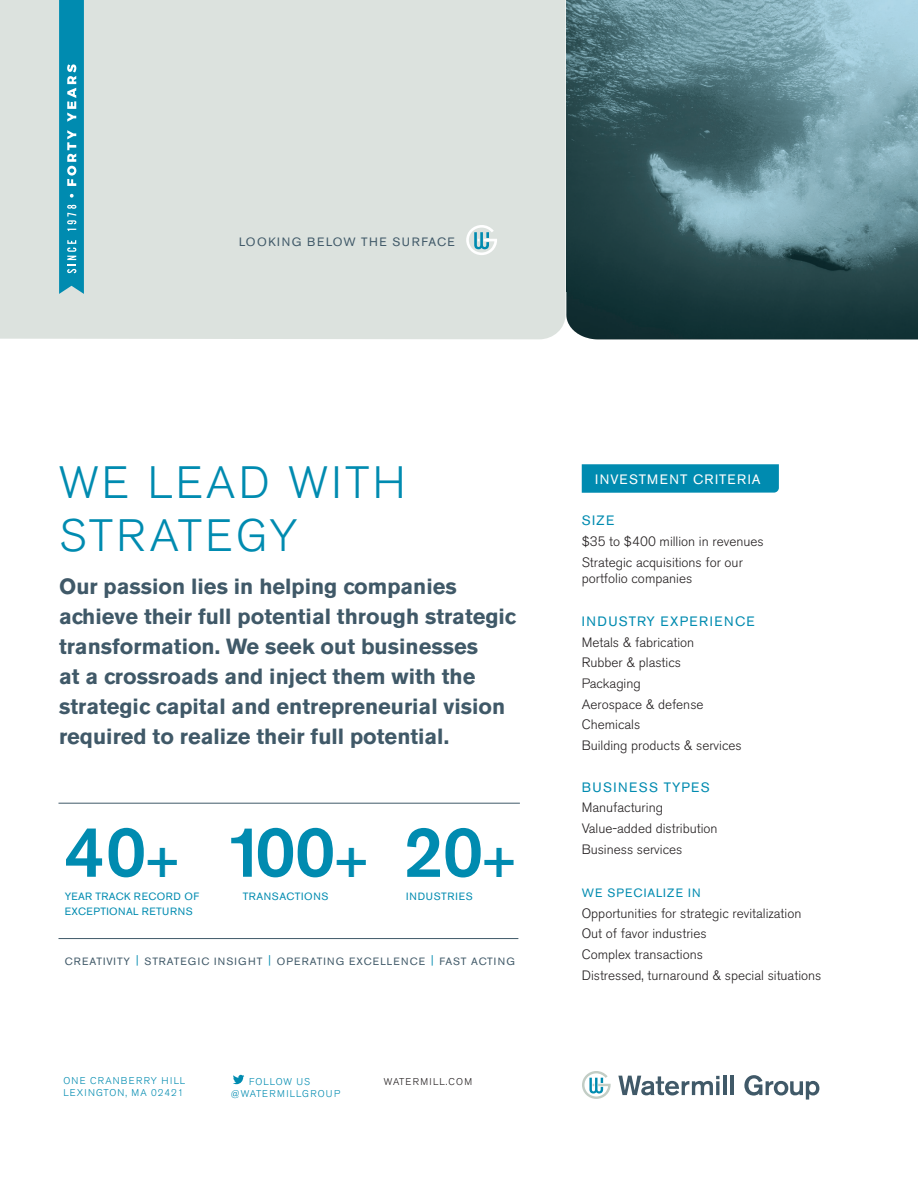
<style>
.page{position:relative;width:918px;height:1188px;background:#fff}
.page>*{position:absolute;margin:0;border:0;box-sizing:border-box;transform-origin:0 0}
.t1{font:500 71.25px "Akzidenz Grotesk BE";letter-spacing:-.005em;color:#008bb0}
.t2{font:300 45px/52.5px "Akzidenz Grotesk BE";letter-spacing:.075em;color:#008bb0}
.t3{font:700 21.75px/30px "Akzidenz Grotesk BE";color:#405968}
.t4{font:300 13.5px/20.7px "Akzidenz Grotesk BE";color:#231f20}
.t5{font:13.5px "Akzidenz Grotesk BE";letter-spacing:.095em;color:#008bb0}
.t6{font:13.5px "Akzidenz Grotesk BE";letter-spacing:.085em;color:#fff}
.t7{font:12px "Akzidenz Grotesk BE";letter-spacing:.12em;color:#405968}
.t8{font:12px "Akzidenz Grotesk BE";letter-spacing:.095em;color:#008bb0}
.t9{font:10.5px "Akzidenz Grotesk BE";letter-spacing:.09em;color:#405968}
.t10{font:10.5px/15px "Akzidenz Grotesk BE";letter-spacing:.045em;color:#008bb0}
.t11{font:10.5px "Akzidenz Grotesk BE";letter-spacing:.07em;color:#008bb0}
.t12{font:300 9.75px/12px "Akzidenz Grotesk BE";letter-spacing:.12em;color:#008bb0}
.t13{font:300 9.75px "Akzidenz Grotesk BE";letter-spacing:.12em;color:#231f20}
.t14{font:300 9.75px "Akzidenz Grotesk BE";letter-spacing:.09em;color:#008bb0}
.s1{font-size:49.95px}
.s2{color:#008bb0}
</style>
<div class="page">
<svg style="left:582px;top:464px;width:197px;height:29px;background:#058db1"></svg>
<div style="left:0;top:0;width:566px;height:339px;background:#dce2de"></div>
<svg style="left:233px;top:1075px;width:11px;height:9px"></svg>
<hr style="left:58px;top:803px;width:462px;height:1px;background:#405968">
<hr style="left:58px;top:938px;width:460px;height:1px;background:#405968">
<svg style="left:466px;top:225px;width:31px;height:30px"></svg>
<img style="left:566px;top:0;width:352px;height:339px">
<svg style="left:566px;top:315px;width:26px;height:24px"></svg>
<svg style="left:59px;top:0;width:25px;height:294px;background:#1b97b8"></svg>
<svg style="left:618px;top:1076px;width:102px;height:19px"></svg>
<svg style="left:716px;top:1081px;width:4px;height:14px"></svg>
<hr style="left:723px;top:1076px;width:4px;height:19px;background:#405968">
<hr style="left:730px;top:1076px;width:4px;height:19px;background:#405968">
<svg style="left:744px;top:1075px;width:75px;height:25px"></svg>
<svg style="left:582px;top:1071px;width:29px;height:28px"></svg>
<p class="t7" style="left:239px;top:235px;width:217px">LOOKING BELOW THE SURFACE</p>
<h2 class="t2" style="left:59px;top:457px;width:348px">WE LEAD WITH<br>STRATEGY</h2>
<p class="t3" style="left:59px;top:572px;width:458px">Our passion lies in helping companies achieve their full potential through strategic transformation. We seek out businesses<br>at a crossroads and inject them with the strategic capital and entrepreneurial vision required to realize their full potential.</p>
<h1 class="t1" style="left:65px;top:808px;width:116px">40<span class="s1">+</span></h1>
<p class="t10" style="left:65px;top:889px;width:136px">YEAR TRACK RECORD OF<br>EXCEPTIONAL RETURNS</p>
<h1 class="t1" style="left:226px;top:808px;width:144px">100<span class="s1">+</span></h1>
<p class="t10" style="left:243px;top:889px;width:87px">TRANSACTIONS</p>
<h1 class="t1" style="left:403px;top:808px;width:114px">20<span class="s1">+</span></h1>
<p class="t11" style="left:406px;top:890px;width:68px">INDUSTRIES</p>
<p class="t9" style="left:65px;top:955px;width:452px">CREATIVITY <span class="s2">|</span> STRATEGIC INSIGHT <span class="s2">|</span> OPERATING EXCELLENCE <span class="s2">|</span> FAST ACTING</p>
<p class="t12" style="left:63px;top:1075px;width:124px">ONE CRANBERRY HILL<br>LEXINGTON, MA 02421</p>
<p class="t14" style="left:249px;top:1076px;width:63px">FOLLOW US</p>
<p class="t13" style="left:384px;top:1076px;width:90px">WATERMILL.COM</p>
<p class="t12" style="left:231px;top:1087px;width:111px">@WATERMILLGROUP</p>
<p class="t6" style="left:595px;top:471px;width:167px">INVESTMENT CRITERIA</p>
<p class="t5" style="left:582px;top:512px;width:34px">SIZE</p>
<p class="t4" style="left:582px;top:531px;width:183px">$35 to $400 million in revenues<br>Strategic acquisitions for our</p>
<p class="t4" style="left:582px;top:568px;width:112px">portfolio companies</p>
<p class="t5" style="left:582px;top:613px;width:174px">INDUSTRY EXPERIENCE</p>
<p class="t4" style="left:582px;top:632px;width:162px">Metals &amp; fabrication<br>Rubber &amp; plastics<br>Packaging<br>Aerospace &amp; defense<br>Chemicals<br>Building products &amp; services</p>
<p class="t5" style="left:582px;top:779px;width:129px">BUSINESS TYPES</p>
<p class="t4" style="left:582px;top:798px;width:137px">Manufacturing<br>Value-added distribution<br>Business services</p>
<p class="t8" style="left:582px;top:886px;width:121px">WE SPECIALIZE IN</p>
<p class="t4" style="left:582px;top:903px;width:241px">Opportunities for strategic revitalization Out of favor industries<br>Complex transactions<br>Distressed, turnaround &amp; special situations</p>
</div>
